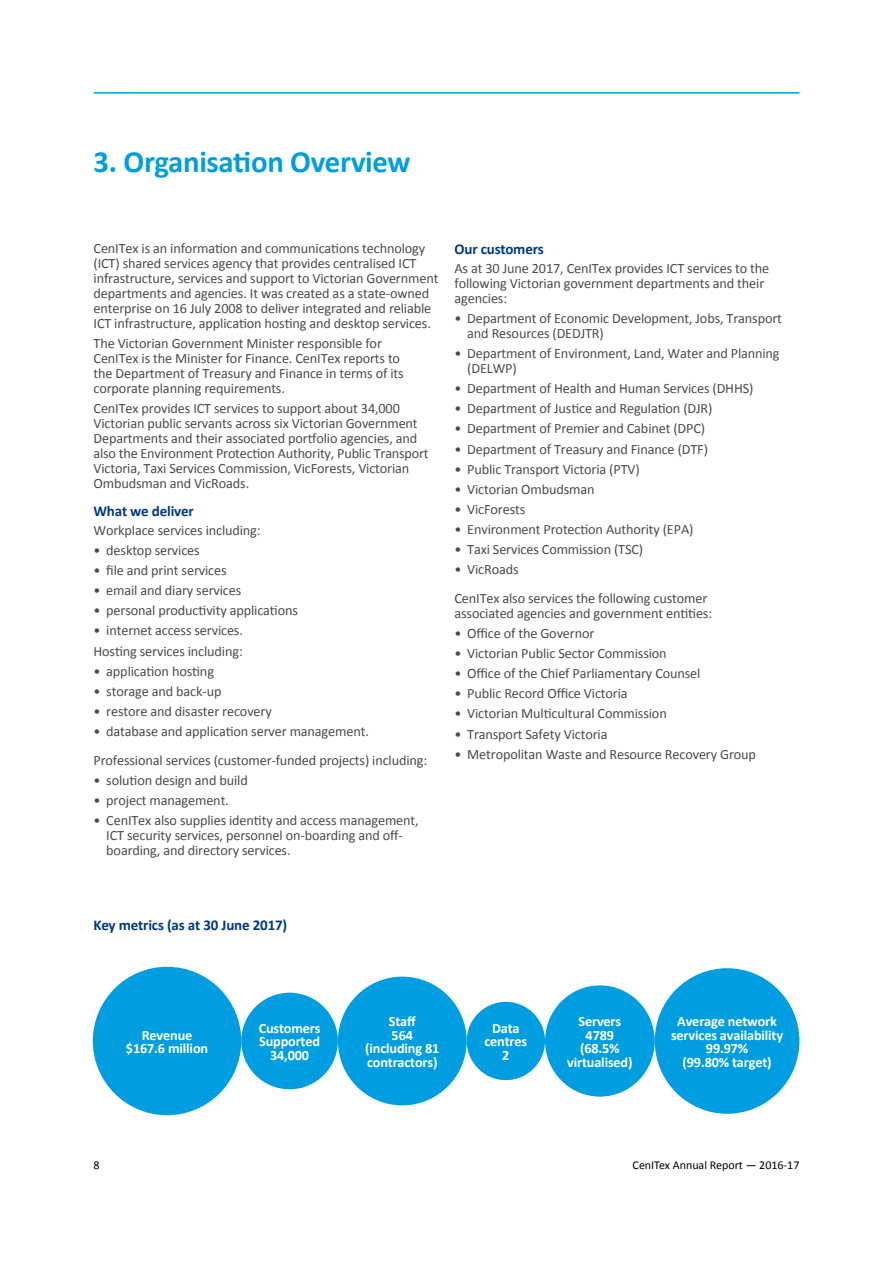
<style>
.page{position:relative;width:893px;height:1263px;background:#fff}
.page>*{position:absolute;margin:0;border:0;box-sizing:border-box;transform-origin:0 0}
.t1{font:700 30.9px "Calibri";letter-spacing:-.01em;color:#009ee0}
.t2{font:700 15px "Calibri";letter-spacing:-.01em;color:#003882}
.t3{font:14.25px/15px "Calibri";letter-spacing:-.01em;color:#4b4b4d}
.t4{font:700 14.25px/13.5px "Calibri";letter-spacing:-.01em;color:#fff;text-align:center}
.t5{font:12px "Calibri";color:#000}
</style>
<div class="page">
<hr style="left:94px;top:92px;width:705px;height:2px;background:#009ee0">
<div style="left:93px;top:967px;width:148px;height:148px;background:#009ee0;border-radius:50%"></div>
<div style="left:545px;top:985px;width:110px;height:111px;background:#009ee0;border-radius:50%"></div>
<div style="left:655px;top:968px;width:144px;height:146px;background:#009ee0;border-radius:50%"></div>
<div style="left:338px;top:976px;width:129px;height:129px;background:#009ee0;border-radius:50%"></div>
<div style="left:241px;top:993px;width:97px;height:96px;background:#009ee0;border-radius:50%"></div>
<div style="left:467px;top:1002px;width:78px;height:78px;background:#009ee0;border-radius:50%"></div>
<h1 class="t1" style="left:94px;top:142px;width:319px">3. Organisation Overview</h1>
<p class="t3" style="left:94px;top:241px;width:346px">CenITex is an information and communications technology (ICT) shared services agency that provides centralised ICT infrastructure, services and support to Victorian Government departments and agencies. It was created as a state-owned enterprise on 16 July 2008 to deliver integrated and reliable ICT infrastructure, application hosting and desktop services.</p>
<p class="t3" style="left:94px;top:336px;width:312px">The Victorian Government Minister responsible for CenITex is the Minister for Finance. CenITex reports to the Department of Treasury and Finance in terms of its corporate planning requirements.</p>
<p class="t3" style="left:94px;top:401px;width:337px">CenITex provides ICT services to support about 34,000<br>Victorian public servants across six Victorian Government Departments and their associated portfolio agencies, and also the Environment Protection Authority, Public Transport Victoria, Taxi Services Commission, VicForests, Victorian Ombudsman and VicRoads.</p>
<p class="t2" style="left:94px;top:501px;width:102px">What we deliver</p>
<p class="t3" style="left:94px;top:523px;width:169px">Workplace services including:</p>
<p class="t3" style="left:94px;top:543px;width:108px">• desktop services</p>
<p class="t3" style="left:94px;top:563px;width:135px">• file and print services</p>
<p class="t3" style="left:94px;top:583px;width:149px">• email and diary services</p>
<p class="t3" style="left:94px;top:603px;width:206px">• personal productivity applications</p>
<p class="t3" style="left:94px;top:621px;width:151px;line-height:20.1px">• internet access services.<br>Hosting services including:</p>
<p class="t3" style="left:94px;top:663px;width:122px">• application hosting</p>
<p class="t3" style="left:94px;top:684px;width:130px">• storage and back-up</p>
<p class="t3" style="left:94px;top:704px;width:180px">• restore and disaster recovery</p>
<p class="t3" style="left:94px;top:717px;width:335px;line-height:28.7px">• database and application server management.<br>Professional services (customer-funded projects) including:</p>
<p class="t3" style="left:94px;top:772px;width:156px">• solution design and build</p>
<p class="t3" style="left:94px;top:793px;width:137px">• project management.</p>
<p class="t3" style="left:106px;top:813px;width:314px;text-indent:-13px">• CenITex also supplies identity and access management,<br>ICT security services, personnel on-boarding and off&shy;boarding, and directory services.</p>
<p class="t2" style="left:454px;top:239px;width:91px">Our customers</p>
<p class="t3" style="left:454px;top:261px;width:316px">As at 30 June 2017, CenITex provides ICT services to the following Victorian government departments and their agencies:</p>
<p class="t3" style="left:467px;top:311px;width:316px;text-indent:-13px">• Department of Economic Development, Jobs, Transport and Resources (DEDJTR)</p>
<p class="t3" style="left:467px;top:346px;width:314px;text-indent:-13px">• Department of Environment, Land, Water and Planning (DELWP)</p>
<p class="t3" style="left:454px;top:381px;width:301px">• Department of Health and Human Services (DHHS)</p>
<p class="t3" style="left:454px;top:401px;width:259px">• Department of Justice and Regulation (DJR)</p>
<p class="t3" style="left:454px;top:421px;width:252px">• Department of Premier and Cabinet (DPC)</p>
<p class="t3" style="left:454px;top:441px;width:255px">• Department of Treasury and Finance (DTF)</p>
<p class="t3" style="left:454px;top:461px;width:187px">• Public Transport Victoria (PTV)</p>
<p class="t3" style="left:454px;top:482px;width:142px">• Victorian Ombudsman</p>
<p class="t3" style="left:454px;top:502px;width:72px">• VicForests</p>
<p class="t3" style="left:454px;top:522px;width:240px">• Environment Protection Authority (EPA)</p>
<p class="t3" style="left:454px;top:542px;width:190px">• Taxi Services Commission (TSC)</p>
<p class="t3" style="left:454px;top:555px;width:254px;line-height:28.7px">• VicRoads<br>CenITex also services the following customer</p>
<p class="t3" style="left:454px;top:606px;width:259px">associated agencies and government entities:</p>
<p class="t3" style="left:454px;top:626px;width:141px">• Office of the Governor</p>
<p class="t3" style="left:454px;top:646px;width:214px">• Victorian Public Sector Commission</p>
<p class="t3" style="left:454px;top:666px;width:247px">• Office of the Chief Parliamentary Counsel</p>
<p class="t3" style="left:454px;top:686px;width:175px">• Public Record Office Victoria</p>
<p class="t3" style="left:454px;top:706px;width:214px">• Victorian Multicultural Commission</p>
<p class="t3" style="left:454px;top:726px;width:155px">• Transport Safety Victoria</p>
<p class="t3" style="left:454px;top:746px;width:303px">• Metropolitan Waste and Resource Recovery Group</p>
<p class="t2" style="left:94px;top:915px;width:195px">Key metrics (as at 30 June 2017)</p>
<p class="t4" style="left:126px;top:1028px;width:84px">Revenue $167.6 million</p>
<p class="t4" style="left:365px;top:1014px;width:76px">Staff<br>564 (including 81 contractors)</p>
<p class="t4" style="left:259px;top:1021px;width:63px">Customers<br>Supported<br>34,000</p>
<p class="t4" style="left:484px;top:1021px;width:44px">Data centres<br>2</p>
<p class="t4" style="left:567px;top:1014px;width:67px">Servers<br>4789 (68.5% virtualised)</p>
<p class="t4" style="left:671px;top:1014px;width:114px">Average network services availability<br>99.97%<br>(99.80% target)</p>
<p class="t5" style="left:94px;top:1157px;width:8px">8</p>
<p class="t5" style="left:633px;top:1158px;width:168px">CenITex Annual Report — 2016-17</p>
</div>
